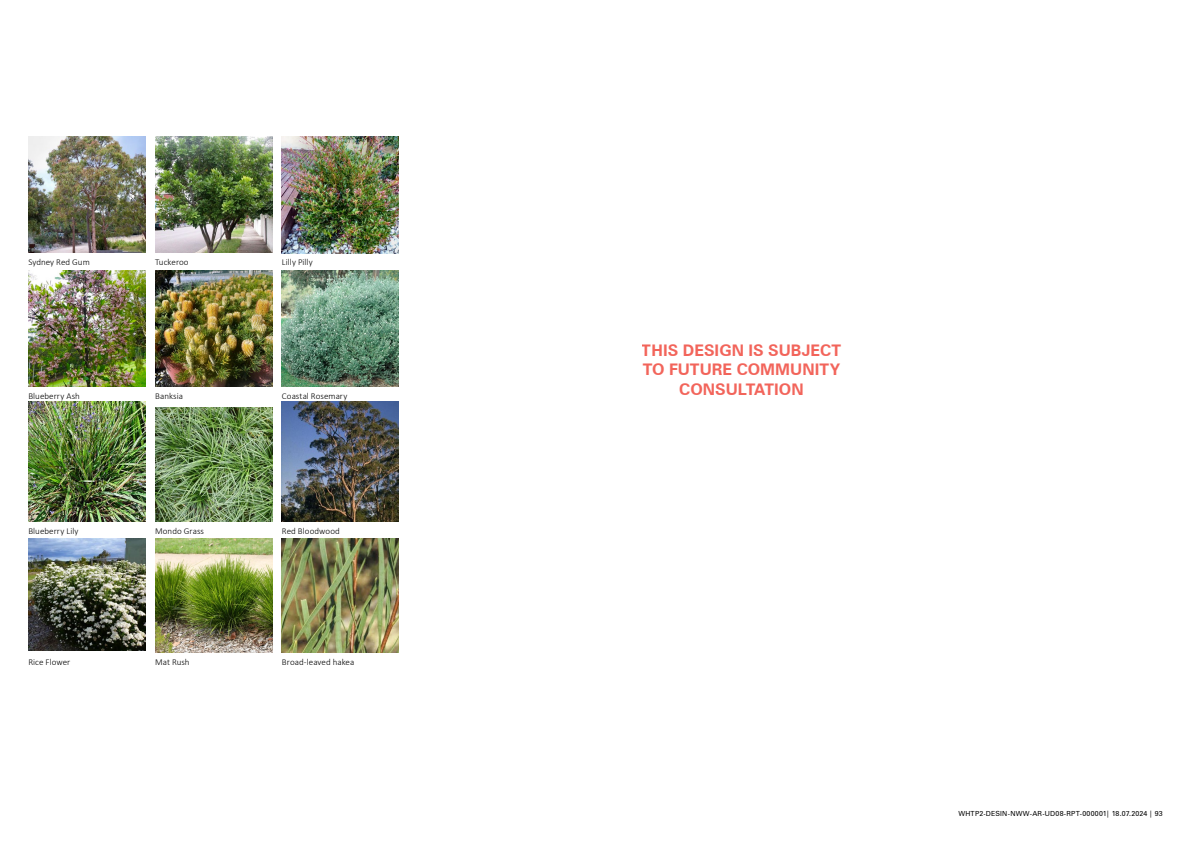
<style>
.page{position:relative;width:1191px;height:842px;background:#fff}
.page>*{position:absolute;margin:0;border:0;box-sizing:border-box;transform-origin:0 0}
.t1{font:700 16px/19.2px "Zurich BT";letter-spacing:.005em;color:#ee3124;text-align:center}
.t2{font:300 9px "Calibri";letter-spacing:.005em;color:#000}
.t3{font:7px "Zurich BT";letter-spacing:.03em;color:#000}
</style>
<div class="page">
<img style="left:28px;top:136px;width:117px;height:117px">
<img style="left:155px;top:136px;width:117px;height:117px">
<img style="left:282px;top:271px;width:117px;height:115px">
<img style="left:282px;top:136px;width:117px;height:117px">
<img style="left:28px;top:271px;width:117px;height:115px">
<img style="left:155px;top:271px;width:117px;height:115px">
<img style="left:28px;top:402px;width:117px;height:119px">
<img style="left:282px;top:402px;width:117px;height:119px">
<img style="left:28px;top:539px;width:117px;height:111px">
<img style="left:155px;top:539px;width:117px;height:114px">
<img style="left:282px;top:539px;width:117px;height:114px">
<img style="left:155px;top:407px;width:117px;height:114px">
<p class="t2" style="left:28px;top:257px;width:63px">Sydney Red Gum</p>
<p class="t2" style="left:155px;top:257px;width:35px">Tuckeroo</p>
<p class="t2" style="left:282px;top:257px;width:32px">Lilly Pilly</p>
<p class="t2" style="left:28px;top:390px;width:53px">Blueberry Ash</p>
<p class="t2" style="left:155px;top:390px;width:29px">Banksia</p>
<p class="t2" style="left:282px;top:390px;width:67px">Coastal Rosemary</p>
<h1 class="t1" style="left:642px;top:341px;width:201px">THIS DESIGN IS SUBJECT<br>TO FUTURE COMMUNITY<br>CONSULTATION</h1>
<p class="t2" style="left:28px;top:525px;width:52px">Blueberry Lily</p>
<p class="t2" style="left:155px;top:525px;width:50px">Mondo Grass</p>
<p class="t2" style="left:282px;top:525px;width:59px">Red Bloodwood</p>
<p class="t2" style="left:28px;top:657px;width:44px">Rice Flower</p>
<p class="t2" style="left:155px;top:657px;width:36px">Mat Rush</p>
<p class="t2" style="left:282px;top:657px;width:74px">Broad-leaved hakea</p>
<p class="t3" style="left:958px;top:809px;width:206px">WHTP2-DESIN-NWW-AR-UD08-RPT-000001| 18.07.2024 | 93</p>
</div>
